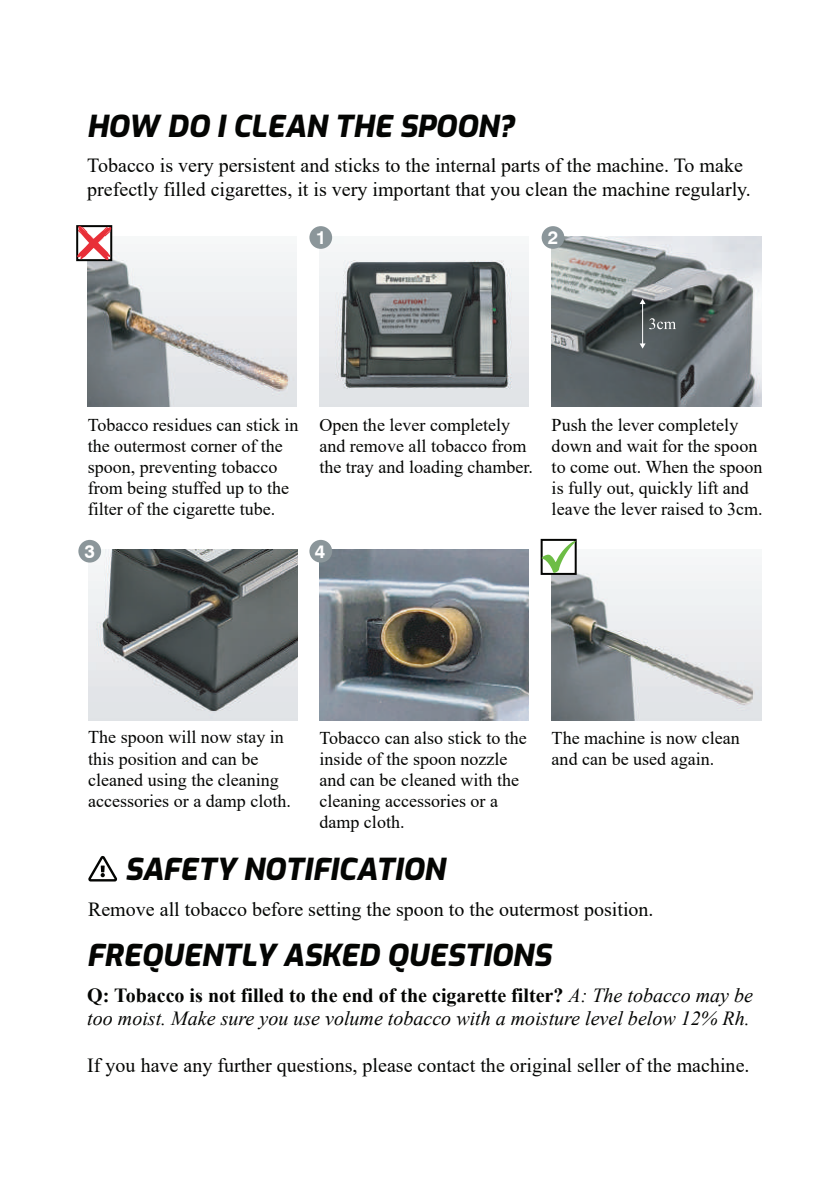
<style>
.page{position:relative;width:840px;height:1191px;background:#fff}
.page>*{position:absolute;margin:0;border:0;box-sizing:border-box;transform-origin:0 0}
.t1{font:italic 800 30px "Exo";color:#040503}
.t2{font:20px/23.2px "Times New Roman";color:#040503}
.t3{font:italic 20px/23.2px "Times New Roman";color:#040503}
.t4{font:700 18.6px "Swiss 721 BT";color:#fff}
.t5{font:18px/21.2px "Times New Roman";color:#040503}
.s1{font-weight:700;font-style:normal}
</style>
<div class="page">
<img style="left:319px;top:550px;width:209px;height:170px">
<img style="left:87px;top:236px;width:209px;height:170px">
<svg style="left:88px;top:856px;width:29px;height:25px"></svg>
<img style="left:88px;top:550px;width:209px;height:170px">
<div style="left:309px;top:540px;width:23px;height:22px;background:#8b969a;border-radius:50%"></div>
<img style="left:551px;top:550px;width:209px;height:170px">
<svg style="left:540px;top:539px;width:36px;height:36px"></svg>
<svg style="left:541px;top:541px;width:34px;height:32px"></svg>
<svg style="left:76px;top:225px;width:36px;height:36px"></svg>
<svg style="left:77px;top:226px;width:34px;height:34px"></svg>
<img style="left:551px;top:236px;width:209px;height:170px">
<div style="left:541px;top:226px;width:23px;height:23px;background:#8b969a;border-radius:50%"></div>
<hr style="left:641px;top:303px;width:1px;height:41px;background:#fff">
<svg style="left:639px;top:299px;width:6px;height:5px"></svg>
<svg style="left:639px;top:343px;width:6px;height:6px"></svg>
<svg style="left:648px;top:318px;width:27px;height:11px"></svg>
<img style="left:319px;top:236px;width:209px;height:170px">
<div style="left:309px;top:226px;width:23px;height:23px;background:#8b969a;border-radius:50%"></div>
<div style="left:78px;top:540px;width:23px;height:22px;background:#8b969a;border-radius:50%"></div>
<h1 class="t1" style="left:87px;top:103px;width:429px">HOW DO I CLEAN THE SPOON?</h1>
<p class="t2" style="left:87px;top:153px;width:664px">Tobacco is very persistent and sticks to the internal parts of the machine. To make prefectly filled cigarettes, it is very important that you clean the machine regularly.</p>
<p class="t4" style="left:315px;top:226px;width:12px">1</p>
<p class="t4" style="left:547px;top:226px;width:12px">2</p>
<p class="t5" style="left:88px;top:413px;width:212px">Tobacco residues can stick in the outermost corner of the spoon, preventing tobacco from being stuffed up to the filter of the cigarette tube.</p>
<p class="t4" style="left:85px;top:540px;width:12px">3</p>
<p class="t5" style="left:319px;top:413px;width:215px">Open the lever completely and remove all tobacco from the tray and loading chamber.</p>
<p class="t4" style="left:314px;top:540px;width:12px">4</p>
<p class="t5" style="left:551px;top:413px;width:212px">Push the lever completely down and wait for the spoon to come out. When the spoon is fully out, quickly lift and leave the lever raised to 3cm.</p>
<p class="t5" style="left:88px;top:726px;width:204px">The spoon will now stay in this position and can be cleaned using the cleaning accessories or a damp cloth.</p>
<p class="t5" style="left:319px;top:726px;width:209px">Tobacco can also stick to the inside of the spoon nozzle and can be cleaned with the cleaning accessories or a damp cloth.</p>
<p class="t5" style="left:551px;top:726px;width:189px">The machine is now clean and can be used again.</p>
<h1 class="t1" style="left:125px;top:846px;width:321px">SAFETY NOTIFICATION</h1>
<p class="t2" style="left:88px;top:896px;width:566px">Remove all tobacco before setting the spoon to the outermost position.</p>
<h1 class="t1" style="left:87px;top:933px;width:465px">FREQUENTLY ASKED QUESTIONS</h1>
<p class="t3" style="left:87px;top:983px;width:667px"><span class="s1">Q: Tobacco is not filled to the end of the cigarette filter?</span> A: The tobacco may be too moist. Make sure you use volume tobacco with a moisture level below 12% Rh.</p>
<p class="t2" style="left:87px;top:1053px;width:663px">If you have any further questions, please contact the original seller of the machine.</p>
</div>
